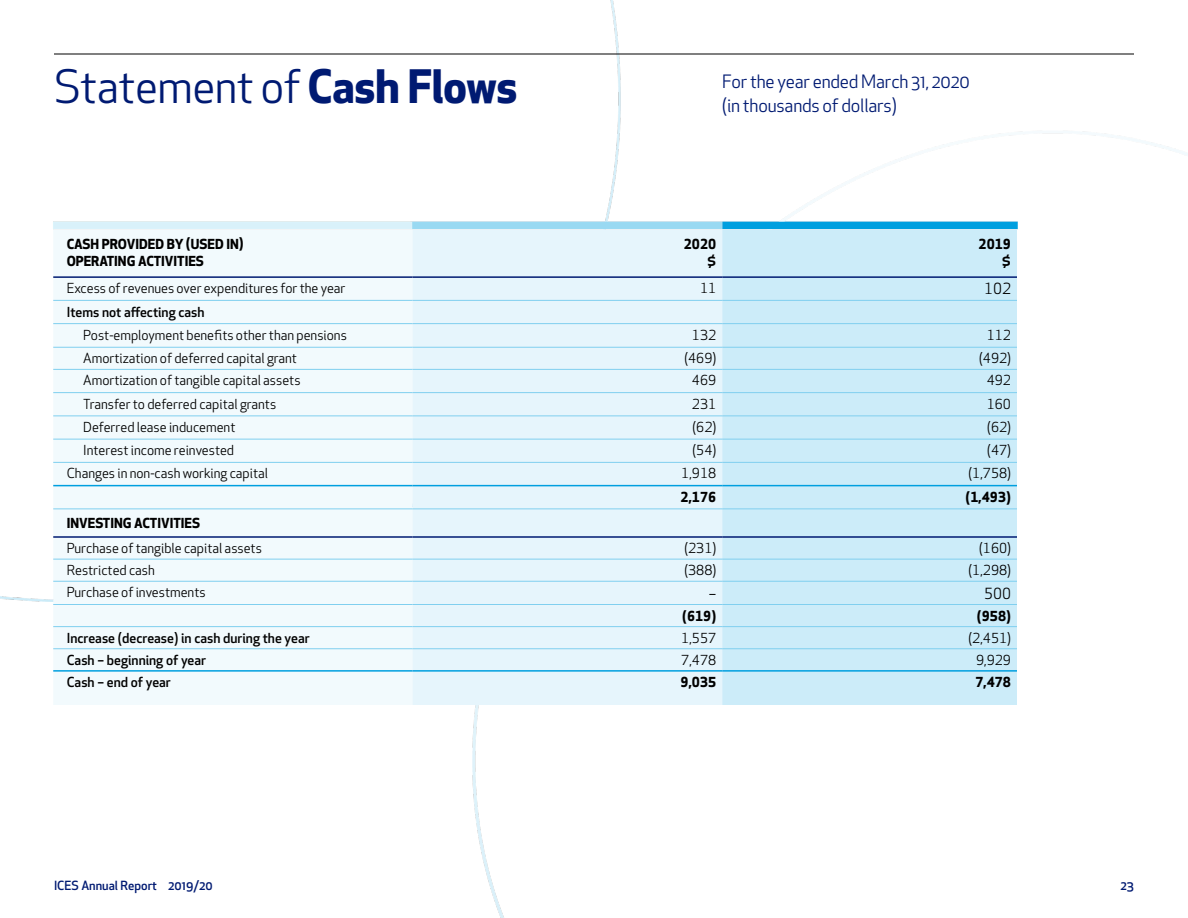
<style>
.page{position:relative;width:1188px;height:918px;background:#fff}
.page>*{position:absolute;margin:0;border:0;box-sizing:border-box;transform-origin:0 0}
.Page_Head{font:45px "Apex New";letter-spacing:-.01em;color:#001a72}
.Page_Head-2{font:18px/24.2px "Apex New";letter-spacing:-.01em;color:#001a72}
.Body_Copy{font:500 18px "Apex New";color:#000}
.Body_Copy-2{font:15px "Apex New";color:#000}
.Body_Copy-3{font:13.5px "Apex New";color:#000}
.Body_Copy-4{font:700 13.5px/17.2px "Apex New";color:#000}
.Body_Copy-5{font:500 13.5px "Apex New";color:#000}
.t1{font:500 12.3px "Apex New";color:#001a72}
.s1{font-weight:700}
</style>
<div class="page">
<img style="left:0;top:0;width:1188px;height:918px">
<hr style="left:54px;top:54px;width:1080px;height:1px;background:#000">
<div style="left:53px;top:230px;width:359px;height:475px;background:#f2fafd"></div>
<div style="left:412px;top:230px;width:310px;height:475px;background:#e6f5fc"></div>
<div style="left:722px;top:230px;width:295px;height:475px;background:#ccecf9"></div>
<hr style="left:53px;top:536px;width:359px;height:2px;background:#001a72">
<hr style="left:412px;top:536px;width:310px;height:2px;background:#001a72">
<hr style="left:722px;top:536px;width:295px;height:2px;background:#001a72">
<hr style="left:53px;top:300px;width:359px;height:1px;background:#80cfef">
<hr style="left:412px;top:300px;width:310px;height:1px;background:#80cfef">
<hr style="left:722px;top:300px;width:295px;height:1px;background:#80cfef">
<hr style="left:53px;top:323px;width:359px;height:1px;background:#80cfef">
<hr style="left:412px;top:323px;width:310px;height:1px;background:#80cfef">
<hr style="left:722px;top:323px;width:295px;height:1px;background:#80cfef">
<hr style="left:53px;top:347px;width:359px;height:1px;background:#80cfef">
<hr style="left:412px;top:347px;width:310px;height:1px;background:#80cfef">
<hr style="left:722px;top:347px;width:295px;height:1px;background:#80cfef">
<hr style="left:53px;top:369px;width:359px;height:1px;background:#80cfef">
<hr style="left:412px;top:369px;width:310px;height:1px;background:#80cfef">
<hr style="left:722px;top:369px;width:295px;height:1px;background:#80cfef">
<hr style="left:53px;top:392px;width:359px;height:1px;background:#80cfef">
<hr style="left:53px;top:416px;width:359px;height:1px;background:#80cfef">
<hr style="left:53px;top:439px;width:359px;height:1px;background:#80cfef">
<hr style="left:412px;top:392px;width:310px;height:1px;background:#80cfef">
<hr style="left:412px;top:416px;width:310px;height:1px;background:#80cfef">
<hr style="left:412px;top:439px;width:310px;height:1px;background:#80cfef">
<hr style="left:722px;top:392px;width:295px;height:1px;background:#80cfef">
<hr style="left:722px;top:416px;width:295px;height:1px;background:#80cfef">
<hr style="left:722px;top:439px;width:295px;height:1px;background:#80cfef">
<hr style="left:53px;top:462px;width:359px;height:1px;background:#80cfef">
<hr style="left:412px;top:462px;width:310px;height:1px;background:#80cfef">
<hr style="left:722px;top:462px;width:295px;height:1px;background:#80cfef">
<hr style="left:53px;top:485px;width:359px;height:1px;background:#009fdf">
<hr style="left:412px;top:485px;width:310px;height:1px;background:#009fdf">
<hr style="left:722px;top:485px;width:295px;height:1px;background:#009fdf">
<hr style="left:53px;top:508px;width:359px;height:1px;background:#80cfef">
<hr style="left:412px;top:508px;width:310px;height:1px;background:#80cfef">
<hr style="left:722px;top:508px;width:295px;height:1px;background:#80cfef">
<hr style="left:53px;top:559px;width:359px;height:1px;background:#80cfef">
<hr style="left:412px;top:559px;width:310px;height:1px;background:#80cfef">
<hr style="left:722px;top:559px;width:295px;height:1px;background:#80cfef">
<hr style="left:53px;top:581px;width:359px;height:1px;background:#80cfef">
<hr style="left:412px;top:581px;width:310px;height:1px;background:#80cfef">
<hr style="left:722px;top:581px;width:295px;height:1px;background:#80cfef">
<hr style="left:53px;top:604px;width:359px;height:1px;background:#80cfef">
<hr style="left:412px;top:604px;width:310px;height:1px;background:#80cfef">
<hr style="left:722px;top:604px;width:295px;height:1px;background:#80cfef">
<hr style="left:53px;top:626px;width:359px;height:1px;background:#80cfef">
<hr style="left:412px;top:626px;width:310px;height:1px;background:#80cfef">
<hr style="left:722px;top:626px;width:295px;height:1px;background:#80cfef">
<hr style="left:53px;top:648px;width:359px;height:1px;background:#80cfef">
<hr style="left:412px;top:648px;width:310px;height:1px;background:#80cfef">
<hr style="left:722px;top:648px;width:295px;height:1px;background:#80cfef">
<hr style="left:53px;top:670px;width:359px;height:2px;background:#009fdf">
<hr style="left:412px;top:670px;width:310px;height:2px;background:#009fdf">
<hr style="left:722px;top:670px;width:295px;height:2px;background:#009fdf">
<hr style="left:53px;top:276px;width:359px;height:2px;background:#001a72">
<hr style="left:412px;top:276px;width:310px;height:2px;background:#001a72">
<hr style="left:722px;top:276px;width:295px;height:2px;background:#001a72">
<p class="Page_Head" style="left:54px;top:58px;width:465px">Statement of <span class="s1">Cash Flows</span></p>
<p class="Page_Head-2" style="left:722px;top:69px;width:249px">For the year ended March 31, 2020 (in thousands of dollars)</p>
<p class="Body_Copy-4" style="left:67px;top:234px;width:179px">CASH PROVIDED BY (USED IN)<br>OPERATING ACTIVITIES</p>
<p class="Body_Copy-4" style="left:684px;top:234px;width:34px">2020</p>
<p class="Body_Copy" style="left:707px;top:250px;width:11px">$</p>
<p class="Body_Copy-4" style="left:979px;top:234px;width:34px">2019</p>
<p class="Body_Copy" style="left:1002px;top:250px;width:11px">$</p>
<p class="Body_Copy-3" style="left:67px;top:280px;width:280px">Excess of revenues over expenditures for the year</p>
<p class="Body_Copy-3" style="left:700px;top:280px;width:18px">11</p>
<p class="Body_Copy-2" style="left:984px;top:279px;width:28px">102</p>
<p class="Body_Copy-5" style="left:67px;top:303px;width:139px">Items not affecting cash</p>
<p class="Body_Copy-3" style="left:83px;top:326px;width:265px">Post-employment benefits other than pensions</p>
<p class="Body_Copy-3" style="left:692px;top:326px;width:26px">132</p>
<p class="Body_Copy-3" style="left:987px;top:326px;width:26px">112</p>
<p class="Body_Copy-3" style="left:83px;top:350px;width:215px">Amortization of deferred capital grant</p>
<p class="Body_Copy-3" style="left:684px;top:350px;width:33px">(469)</p>
<p class="Body_Copy-3" style="left:979px;top:350px;width:33px">(492)</p>
<p class="Body_Copy-3" style="left:83px;top:372px;width:219px">Amortization of tangible capital assets</p>
<p class="Body_Copy-3" style="left:692px;top:372px;width:26px">469</p>
<p class="Body_Copy-3" style="left:987px;top:372px;width:26px">492</p>
<p class="Body_Copy-3" style="left:83px;top:395px;width:194px">Transfer to deferred capital grants</p>
<p class="Body_Copy-3" style="left:692px;top:395px;width:26px">231</p>
<p class="Body_Copy-3" style="left:987px;top:395px;width:26px">160</p>
<p class="Body_Copy-3" style="left:83px;top:419px;width:154px">Deferred lease inducement</p>
<p class="Body_Copy-3" style="left:692px;top:419px;width:25px">(62)</p>
<p class="Body_Copy-3" style="left:987px;top:419px;width:25px">(62)</p>
<p class="Body_Copy-3" style="left:83px;top:442px;width:152px">Interest income reinvested</p>
<p class="Body_Copy-3" style="left:692px;top:442px;width:25px">(54)</p>
<p class="Body_Copy-3" style="left:987px;top:442px;width:25px">(47)</p>
<p class="Body_Copy-3" style="left:67px;top:465px;width:203px">Changes in non-cash working capital</p>
<p class="Body_Copy-3" style="left:681px;top:465px;width:36px">1,918</p>
<p class="Body_Copy-3" style="left:968px;top:465px;width:44px">(1,758)</p>
<p class="Body_Copy-4" style="left:681px;top:488px;width:37px">2,176</p>
<p class="Body_Copy-4" style="left:966px;top:488px;width:47px">(1,493)</p>
<p class="Body_Copy-4" style="left:67px;top:514px;width:135px">INVESTING ACTIVITIES</p>
<p class="Body_Copy-3" style="left:67px;top:540px;width:197px">Purchase of tangible capital assets</p>
<p class="Body_Copy-3" style="left:684px;top:540px;width:33px">(231)</p>
<p class="Body_Copy-3" style="left:979px;top:540px;width:33px">(160)</p>
<p class="Body_Copy-3" style="left:67px;top:562px;width:90px">Restricted cash</p>
<p class="Body_Copy-3" style="left:684px;top:562px;width:33px">(388)</p>
<p class="Body_Copy-3" style="left:968px;top:562px;width:44px">(1,298)</p>
<p class="Body_Copy-3" style="left:67px;top:584px;width:140px">Purchase of investments</p>
<p class="Body_Copy-2" style="left:709px;top:584px;width:9px">–</p>
<p class="Body_Copy-2" style="left:984px;top:584px;width:28px">500</p>
<p class="Body_Copy-4" style="left:682px;top:606px;width:36px">(619)</p>
<p class="Body_Copy-4" style="left:977px;top:606px;width:36px">(958)</p>
<p class="Body_Copy-5" style="left:67px;top:629px;width:245px">Increase (decrease) in cash during the year</p>
<p class="Body_Copy-3" style="left:681px;top:629px;width:36px">1,557</p>
<p class="Body_Copy-3" style="left:968px;top:629px;width:44px">(2,451)</p>
<p class="Body_Copy-5" style="left:67px;top:651px;width:141px">Cash – beginning of year</p>
<p class="Body_Copy-3" style="left:681px;top:651px;width:36px">7,478</p>
<p class="Body_Copy-3" style="left:976px;top:651px;width:36px">9,929</p>
<p class="Body_Copy-5" style="left:67px;top:673px;width:106px">Cash – end of year</p>
<p class="Body_Copy-4" style="left:681px;top:673px;width:37px">9,035</p>
<p class="Body_Copy-4" style="left:975px;top:673px;width:37px">7,478</p>
<p class="t1" style="left:54px;top:877px;width:160px">ICES Annual Report 2019/20</p>
<p class="t1" style="left:1120px;top:877px;width:15px">23</p>
</div>
